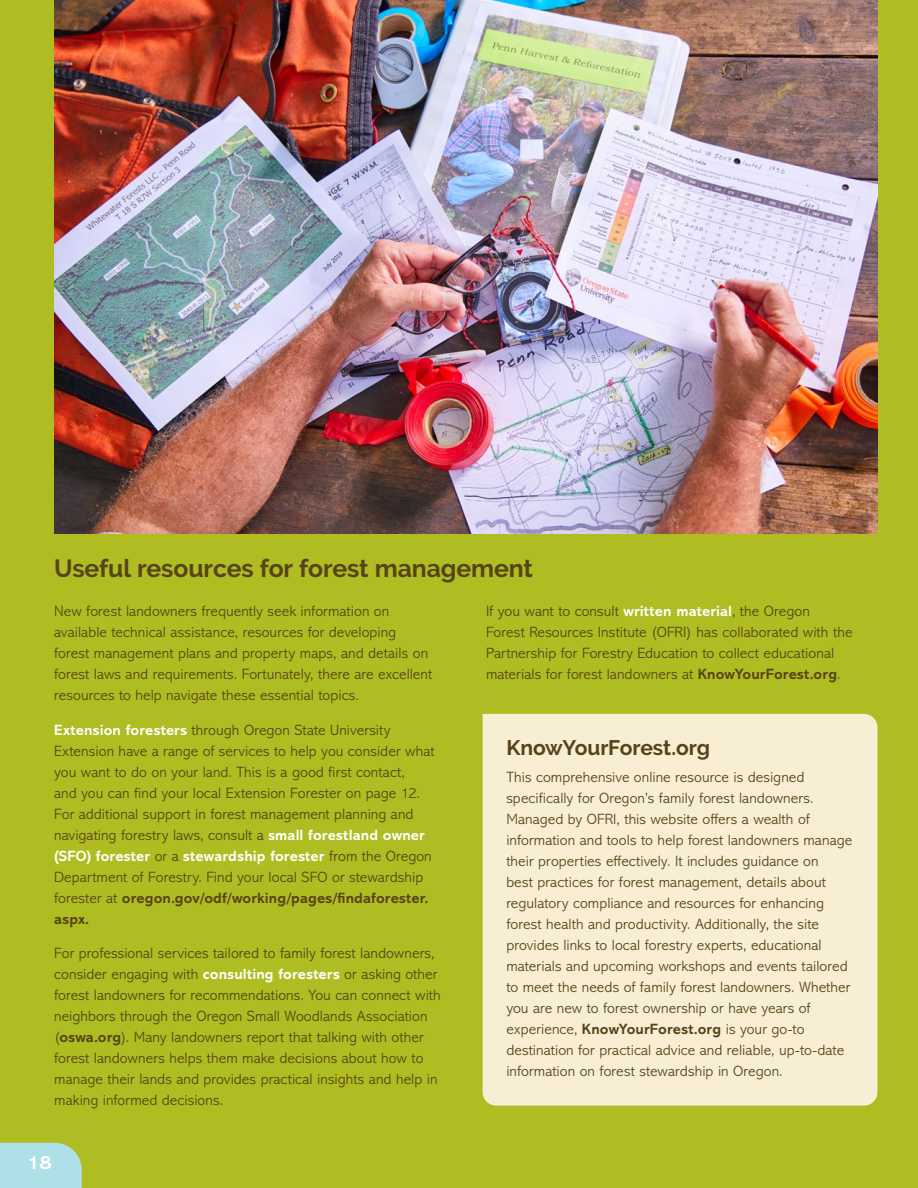
<style>
.page{position:relative;width:918px;height:1188px;background:#afbc22}
.page>*{position:absolute;margin:0;border:0;box-sizing:border-box;transform-origin:0 0}
.t1{font:700 24.75px "Raleway";letter-spacing:-.005em;color:#574319}
.t2{font:700 21px "Raleway";letter-spacing:-.005em;color:#574319}
.t3{font:700 19.5px "Abadi MT Std";color:#fff}
.t4{font:300 15px/21px "Abadi MT Std";letter-spacing:.005em;color:#574319}
.s1{font-weight:700;color:#fff}
.s2{font-weight:700}
</style>
<div class="page">
<img style="left:54px;top:0;width:823px;height:534px">
<div style="left:483px;top:714px;width:395px;height:392px;background:#f7eed4"></div>
<div style="left:0;top:1143px;width:82px;height:45px;background:#aee0e8"></div>
<h1 class="t1" style="left:54px;top:554px;width:480px">Useful resources for forest management</h1>
<p class="t4" style="left:54px;top:601px;width:380px">New forest landowners frequently seek information on available technical assistance, resources for developing forest management plans and property maps, and details on forest laws and requirements. Fortunately, there are excellent resources to help navigate these essential topics.</p>
<p class="t4" style="left:54px;top:720px;width:382px"><span class="s1">Extension foresters</span> through Oregon State University Extension have a range of services to help you consider what you want to do on your land. This is a good first contact,<br>and you can find your local Extension Forester on page 12.<br>For additional support in forest management planning and navigating forestry laws, consult a <span class="s1">small forestland owner (SFO) forester</span> or a <span class="s1">stewardship forester</span> from the Oregon Department of Forestry. Find your local SFO or stewardship forester at <span class="s2">oregon.gov/odf/working/pages/findaforester. aspx.</span></p>
<p class="t4" style="left:54px;top:943px;width:388px">For professional services tailored to family forest landowners, consider engaging with <span class="s1">consulting foresters</span> or asking other forest landowners for recommendations. You can connect with neighbors through the Oregon Small Woodlands Association (<span class="s2">oswa.org</span>). Many landowners report that talking with other forest landowners helps them make decisions about how to manage their lands and provides practical insights and help in making informed decisions.</p>
<p class="t4" style="left:486px;top:601px;width:368px">If you want to consult <span class="s1">written material</span>, the Oregon Forest Resources Institute (OFRI) has collaborated with the Partnership for Forestry Education to collect educational materials for forest landowners at <span class="s2">KnowYourForest.org</span>.</p>
<h2 class="t2" style="left:506px;top:735px;width:205px">KnowYourForest.org</h2>
<p class="t4" style="left:506px;top:767px;width:347px">This comprehensive online resource is designed specifically for Oregon’s family forest landowners.<br>Managed by OFRI, this website offers a wealth of information and tools to help forest landowners manage their properties effectively. It includes guidance on<br>best practices for forest management, details about regulatory compliance and resources for enhancing forest health and productivity. Additionally, the site provides links to local forestry experts, educational materials and upcoming workshops and events tailored to meet the needs of family forest landowners. Whether you are new to forest ownership or have years of experience, <span class="s2">KnowYourForest.org</span> is your go-to destination for practical advice and reliable, up-to-date information on forest stewardship in Oregon.</p>
<h3 class="t3" style="left:27px;top:1151px;width:26px">18</h3>
</div>
